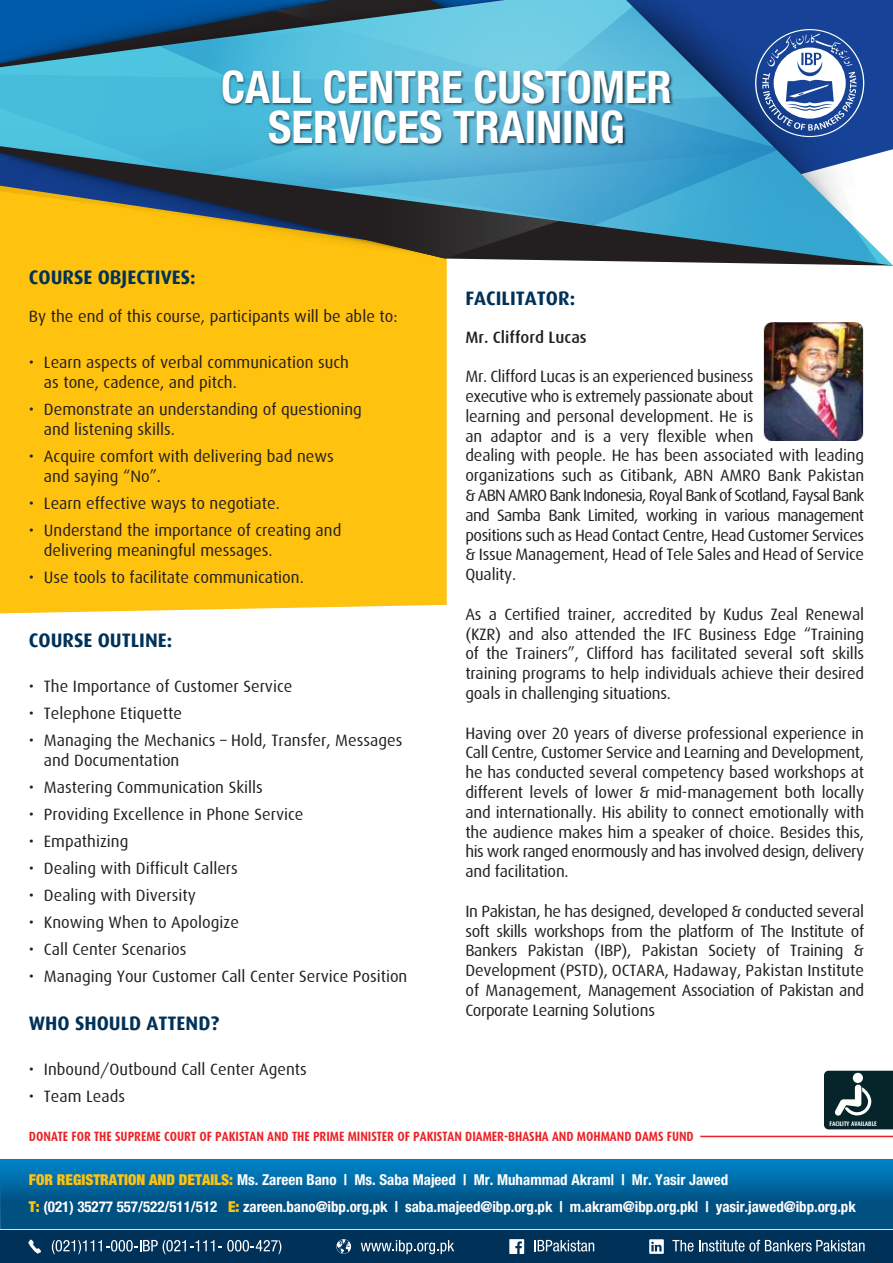
<style>
.page{position:relative;width:893px;height:1263px;background:#fff}
.page>*{position:absolute;margin:0;border:0;box-sizing:border-box;transform-origin:0 0}
.t1{font:700 condensed 45px/40.5px "Helvetica Neue LT Std";color:#fff;text-align:center}
.t2{font:700 19.5px "Dax";color:#003158}
.t3{font:16.5px/19.8px "Dax";color:#231f20}
.t4{font:16.5px/19.8px "Dax";letter-spacing:-.02em;color:#231f20}
.t5{font:500 16.5px "Dax";color:#231f20}
.t6{font:700 condensed 15px/27px "Helvetica Neue LT Std";letter-spacing:-.005em;color:#fff}
.t7{font:700 13.5px "Dax Condensed";color:#eb2227}
.t8{font:700 6.6px "Dax Condensed";color:#fff}
.s1{font-weight:900;color:#ffc20e}
</style>
<div class="page">
<div style="left:0;top:266px;width:447px;height:347px;background:#ffc20e"></div>
<svg style="left:0;top:0;width:893px;height:85px;background:#0555a5"></svg>
<svg style="left:421px;top:0;width:448px;height:28px;background:#3b7eb4"></svg>
<svg style="left:140px;top:0;width:281px;height:28px;background:#1d4c6f"></svg>
<svg style="left:0;top:28px;width:884px;height:238px;background:#5b8f94"></svg>
<img style="left:219px;top:63px;width:457px;height:95px">
<svg style="left:755px;top:29px;width:109px;height:108px"></svg>
<svg style="left:0;top:1159px;width:893px;height:70px;background:#006198"></svg>
<div style="left:0;top:1230px;width:893px;height:33px;background:#003158"></div>
<svg style="left:52px;top:1240px;width:229px;height:14px"></svg>
<svg style="left:28px;top:1239px;width:13px;height:14px"></svg>
<svg style="left:361px;top:1240px;width:93px;height:14px"></svg>
<svg style="left:336px;top:1239px;width:15px;height:15px"></svg>
<svg style="left:534px;top:1240px;width:60px;height:11px"></svg>
<svg style="left:509px;top:1239px;width:15px;height:15px"></svg>
<svg style="left:672px;top:1240px;width:21px;height:11px"></svg>
<svg style="left:699px;top:1240px;width:166px;height:11px"></svg>
<svg style="left:649px;top:1239px;width:15px;height:15px"></svg>
<hr style="left:700px;top:1136px;width:193px;height:1px;background:#ec2227">
<svg style="left:824px;top:1071px;width:69px;height:58px;background:#264246"></svg>
<img style="left:763px;top:322px;width:101px;height:119px">
<h1 class="t1" style="left:221px;top:66px;width:452px">CALL CENTRE CUSTOMER<br>SERVICES TRAINING</h1>
<p class="t2" style="left:29px;top:266px;width:168px">COURSE OBJECTIVES:</p>
<p class="t3" style="left:29px;top:306px;width:370px">By the end of this course, participants will be able to:</p>
<p class="t3" style="left:44px;top:353px;width:307px;text-indent:-15px">• Learn aspects of verbal communication such as tone, cadence, and pitch.</p>
<p class="t3" style="left:44px;top:400px;width:319px;text-indent:-15px">• Demonstrate an understanding of questioning and listening skills.</p>
<p class="t3" style="left:44px;top:447px;width:291px;text-indent:-15px">• Acquire comfort with delivering bad news and saying “No”.</p>
<p class="t3" style="left:29px;top:493px;width:252px">• Learn effective ways to negotiate.</p>
<p class="t3" style="left:44px;top:520px;width:299px;text-indent:-15px">• Understand the importance of creating and delivering meaningful messages.</p>
<p class="t3" style="left:29px;top:567px;width:276px">• Use tools to facilitate communication.</p>
<p class="t2" style="left:29px;top:630px;width:145px">COURSE OUTLINE:</p>
<p class="t3" style="left:29px;top:677px;width:265px">• The Importance of Customer Service</p>
<p class="t3" style="left:29px;top:704px;width:155px">• Telephone Etiquette</p>
<p class="t3" style="left:44px;top:731px;width:360px;text-indent:-15px">• Managing the Mechanics – Hold, Transfer, Messages and Documentation</p>
<p class="t3" style="left:29px;top:778px;width:235px">• Mastering Communication Skills</p>
<p class="t3" style="left:29px;top:805px;width:276px">• Providing Excellence in Phone Service</p>
<p class="t3" style="left:29px;top:832px;width:101px">• Empathizing</p>
<p class="t3" style="left:29px;top:859px;width:211px">• Dealing with Difficult Callers</p>
<p class="t3" style="left:29px;top:886px;width:168px">• Dealing with Diversity</p>
<p class="t3" style="left:29px;top:913px;width:212px">• Knowing When to Apologize</p>
<p class="t3" style="left:29px;top:940px;width:159px">• Call Center Scenarios</p>
<p class="t3" style="left:29px;top:967px;width:380px">• Managing Your Customer Call Center Service Position</p>
<p class="t2" style="left:29px;top:1012px;width:192px">WHO SHOULD ATTEND?</p>
<p class="t3" style="left:29px;top:1059px;width:280px">• Inbound/Outbound Call Center Agents</p>
<p class="t3" style="left:29px;top:1086px;width:98px">• Team Leads</p>
<p class="t2" style="left:465px;top:287px;width:111px">FACILITATOR:</p>
<p class="t5" style="left:465px;top:328px;width:123px">Mr. Clifford Lucas</p>
<p class="t4" style="left:465px;top:367px;width:400px">Mr. Clifford Lucas is an experienced business<br>executive who is extremely passionate about<br>learning and personal development. He is<br>an adaptor and is a very flexible when<br>dealing with people. He has been associated with leading organizations such as Citibank, ABN AMRO Bank Pakistan &amp; ABN AMRO Bank Indonesia, Royal Bank of Scotland, Faysal Bank and Samba Bank Limited, working in various management positions such as Head Contact Centre, Head Customer Services &amp; Issue Management, Head of Tele Sales and Head of Service Quality.</p>
<p class="t3" style="left:465px;top:604px;width:400px;text-align:justify">As a Certified trainer, accredited by Kudus Zeal Renewal (KZR) and also attended the IFC Business Edge “Training of the Trainers”, Clifford has facilitated several soft skills training programs to help individuals achieve their desired goals in challenging situations.</p>
<p class="t3" style="left:465px;top:723px;width:400px;text-align:justify">Having over 20 years of diverse professional experience in Call Centre, Customer Service and Learning and Development, he has conducted several competency based workshops at different levels of lower &amp; mid-management both locally and internationally. His ability to connect emotionally with the audience makes him a speaker of choice. Besides this, his work ranged enormously and has involved design, delivery and facilitation.</p>
<p class="t3" style="left:465px;top:901px;width:400px;text-align:justify">In Pakistan, he has designed, developed &amp; conducted several soft skills workshops from the platform of The Institute of Bankers Pakistan (IBP), Pakistan Society of Training &amp; Development (PSTD), OCTARA, Hadaway, Pakistan Institute of Management, Management Association of Pakistan and Corporate Learning Solutions</p>
<p class="t8" style="left:829px;top:1120px;width:49px">FACILITY AVAILABLE</p>
<p class="t7" style="left:29px;top:1129px;width:666px">DONATE FOR THE SUPREME COURT OF PAKISTAN AND THE PRIME MINISTER OF PAKISTAN DIAMER-BHASHA AND MOHMAND DAMS FUND</p>
<p class="t6" style="left:29px;top:1166px;width:828px"><span class="s1">FOR REGISTRATION AND DETAILS:</span> Ms. Zareen Bano | Ms. Saba Majeed | Mr. Muhammad Akram| | Mr. Yasir Jawed<br><span class="s1">T:</span> (021) 35277 557/522/511/512 <span class="s1">E:</span> zareen.bano@ibp.org.pk | saba.majeed@ibp.org.pk | m.akram@ibp.org.pk| | yasir.jawed@ibp.org.pk</p>
</div>
